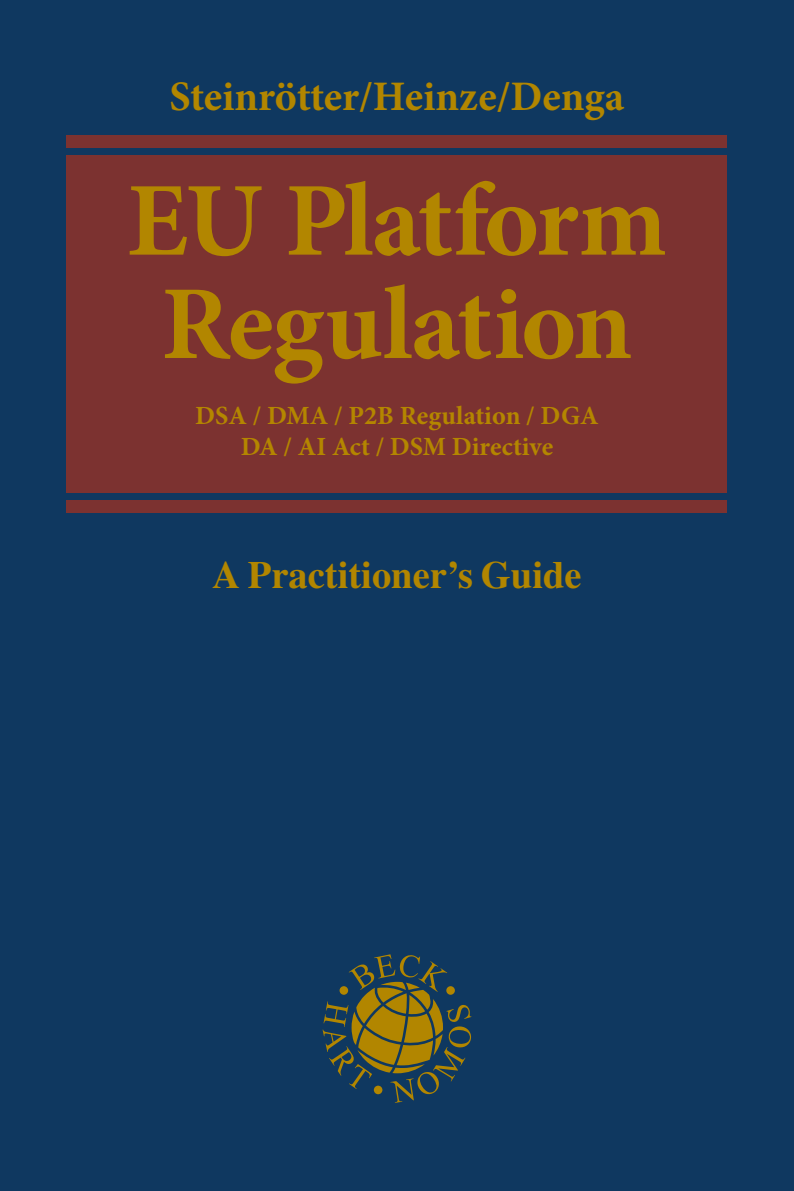
<style>
.page{position:relative;width:794px;height:1191px;background:#0f3860}
.page>*{position:absolute;margin:0;border:0;box-sizing:border-box;transform-origin:0 0}
.t1{font:700 105px/103.2px "Minion Pro";letter-spacing:-.025em;color:#b28600;text-align:center}
.t2{font:700 42px "Minion Pro";letter-spacing:-.005em;color:#b28600}
.t3{font:700 38.5px "Times LT Std";color:#b28600}
.t4{font:700 26.25px/31.5px "Minion Pro";color:#b48600;text-align:center}
</style>
<div class="page">
<div style="left:67px;top:500px;width:660px;height:12px;background:#7c3230"></div>
<div style="left:67px;top:155px;width:660px;height:337px;background:#7c3230"></div>
<div style="left:67px;top:135px;width:660px;height:13px;background:#7c3230"></div>
<svg style="left:322px;top:954px;width:149px;height:148px"></svg>
<h2 class="t2" style="left:169px;top:67px;width:456px">Steinrötter/Heinze/Denga</h2>
<h1 class="t1" style="left:127px;top:168px;width:541px">EU Platform<br>Regulation</h1>
<p class="t4" style="left:195px;top:400px;width:405px">DSA / DMA / P2B Regulation / DGA<br>DA / AI Act / DSM Directive</p>
<h3 class="t3" style="left:212px;top:552px;width:370px">A Practitioner’s Guide</h3>
</div>
